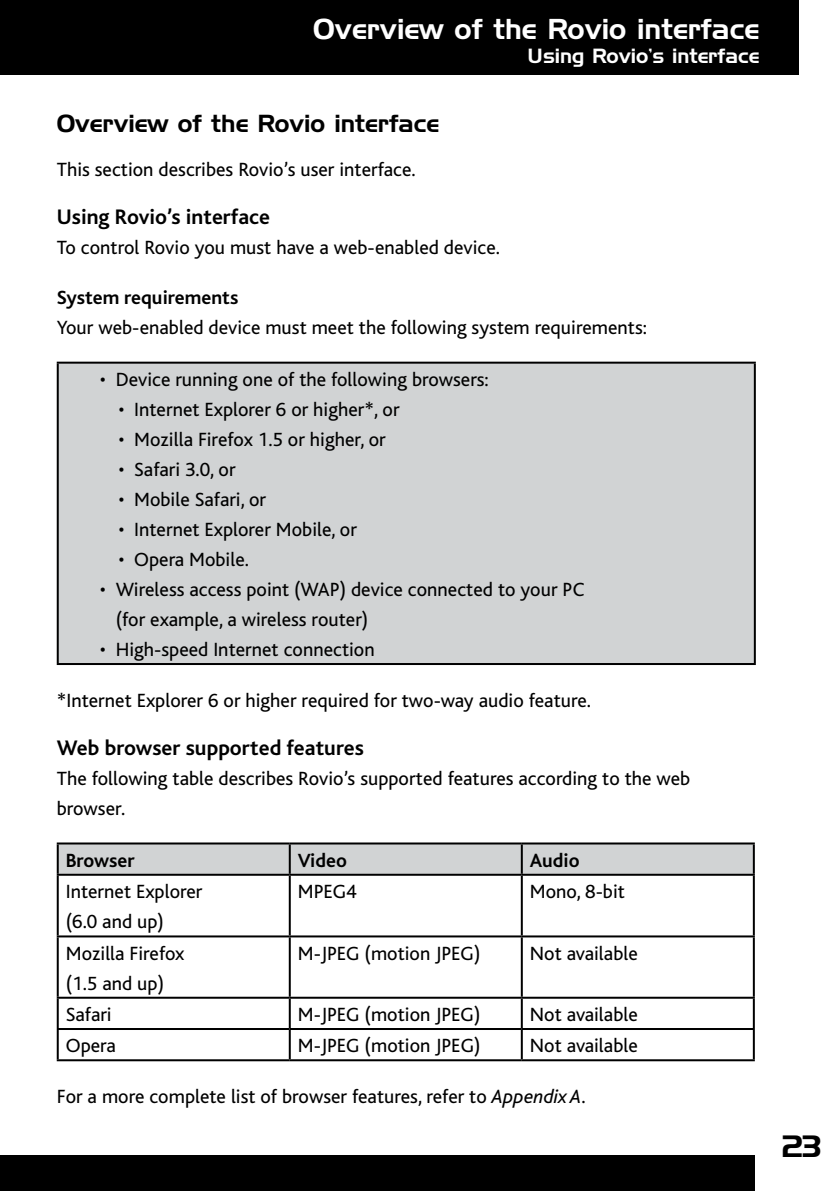
<style>
.page{position:relative;width:840px;height:1191px;background:#fff}
.page>*{position:absolute;margin:0;border:0;box-sizing:border-box;transform-origin:0 0}
.t1{font:30px "Handel Gothic BT";color:#000}
.t2{font:28px "Handel Gothic BT";color:#fff}
.t3{font:24px "Handel Gothic BT";color:#000}
.t4{font:700 22px "Bliss";color:#000}
.t5{font:20px/30px "Bliss";color:#000}
.t6{font:700 20px "Bliss";color:#000}
.t7{font:20px "Handel Gothic BT";color:#fff}
.s1{font-style:italic}
</style>
<div class="page">
<div style="left:0;top:1155px;width:754px;height:36px;background:#000"></div>
<div style="left:0;top:0;width:797px;height:74px;background:#000"></div>
<div style="left:58px;top:363px;width:696px;height:301px;background:#d1d3d4"></div>
<hr style="left:57px;top:362px;width:698px;height:2px;background:#000">
<hr style="left:57px;top:364px;width:2px;height:299px;background:#000">
<hr style="left:753px;top:364px;width:2px;height:299px;background:#000">
<hr style="left:57px;top:663px;width:698px;height:2px;background:#000">
<div style="left:59px;top:844px;width:693px;height:29px;background:#d1d3d4"></div>
<hr style="left:57px;top:842px;width:232px;height:2px;background:#000">
<hr style="left:57px;top:844px;width:2px;height:29px;background:#000">
<hr style="left:289px;top:842px;width:232px;height:2px;background:#000">
<hr style="left:288px;top:844px;width:2px;height:29px;background:#000">
<hr style="left:521px;top:842px;width:233px;height:2px;background:#000">
<hr style="left:520px;top:844px;width:2px;height:29px;background:#000">
<hr style="left:752px;top:844px;width:2px;height:29px;background:#000">
<hr style="left:57px;top:873px;width:232px;height:2px;background:#000">
<hr style="left:57px;top:875px;width:2px;height:60px;background:#000">
<hr style="left:289px;top:873px;width:232px;height:2px;background:#000">
<hr style="left:288px;top:875px;width:2px;height:60px;background:#000">
<hr style="left:521px;top:873px;width:233px;height:2px;background:#000">
<hr style="left:520px;top:875px;width:2px;height:60px;background:#000">
<hr style="left:752px;top:875px;width:2px;height:60px;background:#000">
<hr style="left:57px;top:935px;width:232px;height:2px;background:#000">
<hr style="left:57px;top:937px;width:2px;height:59px;background:#000">
<hr style="left:289px;top:935px;width:232px;height:2px;background:#000">
<hr style="left:288px;top:937px;width:2px;height:59px;background:#000">
<hr style="left:521px;top:935px;width:233px;height:2px;background:#000">
<hr style="left:520px;top:937px;width:2px;height:59px;background:#000">
<hr style="left:752px;top:937px;width:2px;height:59px;background:#000">
<hr style="left:57px;top:996px;width:232px;height:2px;background:#000">
<hr style="left:57px;top:998px;width:2px;height:30px;background:#000">
<hr style="left:289px;top:996px;width:232px;height:2px;background:#000">
<hr style="left:288px;top:998px;width:2px;height:30px;background:#000">
<hr style="left:521px;top:996px;width:233px;height:2px;background:#000">
<hr style="left:520px;top:998px;width:2px;height:30px;background:#000">
<hr style="left:752px;top:998px;width:2px;height:30px;background:#000">
<hr style="left:57px;top:1028px;width:232px;height:2px;background:#000">
<hr style="left:57px;top:1030px;width:2px;height:29px;background:#000">
<hr style="left:289px;top:1028px;width:232px;height:2px;background:#000">
<hr style="left:288px;top:1030px;width:2px;height:29px;background:#000">
<hr style="left:521px;top:1028px;width:233px;height:2px;background:#000">
<hr style="left:520px;top:1030px;width:2px;height:29px;background:#000">
<hr style="left:752px;top:1030px;width:2px;height:29px;background:#000">
<hr style="left:57px;top:1059px;width:232px;height:2px;background:#000">
<hr style="left:289px;top:1059px;width:232px;height:2px;background:#000">
<hr style="left:521px;top:1059px;width:233px;height:2px;background:#000">
<h2 class="t2" style="left:313px;top:12px;width:447px">Overview of the Rovio interface</h2>
<p class="t7" style="left:527px;top:44px;width:233px">Using Rovio’s interface</p>
<p class="t3" style="left:57px;top:109px;width:383px">Overview of the Rovio interface</p>
<p class="t5" style="left:57px;top:155px;width:360px">This section describes Rovio’s user interface.</p>
<p class="t4" style="left:57px;top:205px;width:214px">Using Rovio’s interface</p>
<p class="t5" style="left:57px;top:233px;width:444px">To control Rovio you must have a web-enabled device.</p>
<p class="t6" style="left:57px;top:287px;width:183px">System requirements</p>
<p class="t5" style="left:57px;top:313px;width:591px">Your web-enabled device must meet the following system requirements:</p>
<p class="t5" style="left:100px;top:365px;width:390px">• Device running one of the following browsers:</p>
<p class="t5" style="left:118px;top:395px;width:282px">• Internet Explorer 6 or higher*, or</p>
<p class="t5" style="left:118px;top:425px;width:269px">• Mozilla Firefox 1.5 or higher, or</p>
<p class="t5" style="left:118px;top:455px;width:119px">• Safari 3.0, or</p>
<p class="t5" style="left:118px;top:485px;width:149px">• Mobile Safari, or</p>
<p class="t5" style="left:118px;top:515px;width:240px">• Internet Explorer Mobile, or</p>
<p class="t5" style="left:118px;top:545px;width:132px">• Opera Mobile.</p>
<p class="t5" style="left:116px;top:575px;width:470px;text-indent:-16px">• Wireless access point (WAP) device connected to your PC (for example, a wireless router)</p>
<p class="t5" style="left:100px;top:635px;width:276px">• High-speed Internet connection</p>
<p class="t5" style="left:57px;top:685px;width:535px">*Internet Explorer 6 or higher required for two-way audio feature.</p>
<p class="t4" style="left:57px;top:736px;width:308px">Web browser supported features</p>
<p class="t5" style="left:57px;top:763px;width:634px">The following table describes Rovio’s supported features according to the web browser.</p>
<p class="t6" style="left:66px;top:849px;width:70px">Browser</p>
<p class="t6" style="left:297px;top:849px;width:51px">Video</p>
<p class="t6" style="left:529px;top:849px;width:51px">Audio</p>
<p class="t5" style="left:66px;top:877px;width:138px">Internet Explorer (6.0 and up)</p>
<p class="t5" style="left:297px;top:877px;width:60px">MPEG4</p>
<p class="t5" style="left:529px;top:877px;width:96px">Mono, 8-bit</p>
<p class="t5" style="left:66px;top:938px;width:120px">Mozilla Firefox (1.5 and up)</p>
<p class="t5" style="left:298px;top:938px;width:184px">M-JPEG (motion JPEG)</p>
<p class="t5" style="left:529px;top:938px;width:109px">Not available</p>
<p class="t5" style="left:66px;top:999px;width:47px">Safari</p>
<p class="t5" style="left:298px;top:999px;width:184px">M-JPEG (motion JPEG)</p>
<p class="t5" style="left:529px;top:999px;width:109px">Not available</p>
<p class="t5" style="left:66px;top:1031px;width:51px">Opera</p>
<p class="t5" style="left:298px;top:1031px;width:184px">M-JPEG (motion JPEG)</p>
<p class="t5" style="left:529px;top:1031px;width:109px">Not available</p>
<p class="t5" style="left:57px;top:1082px;width:530px">For a more complete list of browser features, refer to <span class="s1">Appendix A</span>.</p>
<h1 class="t1" style="left:781px;top:1128px;width:41px">23</h1>
</div>
